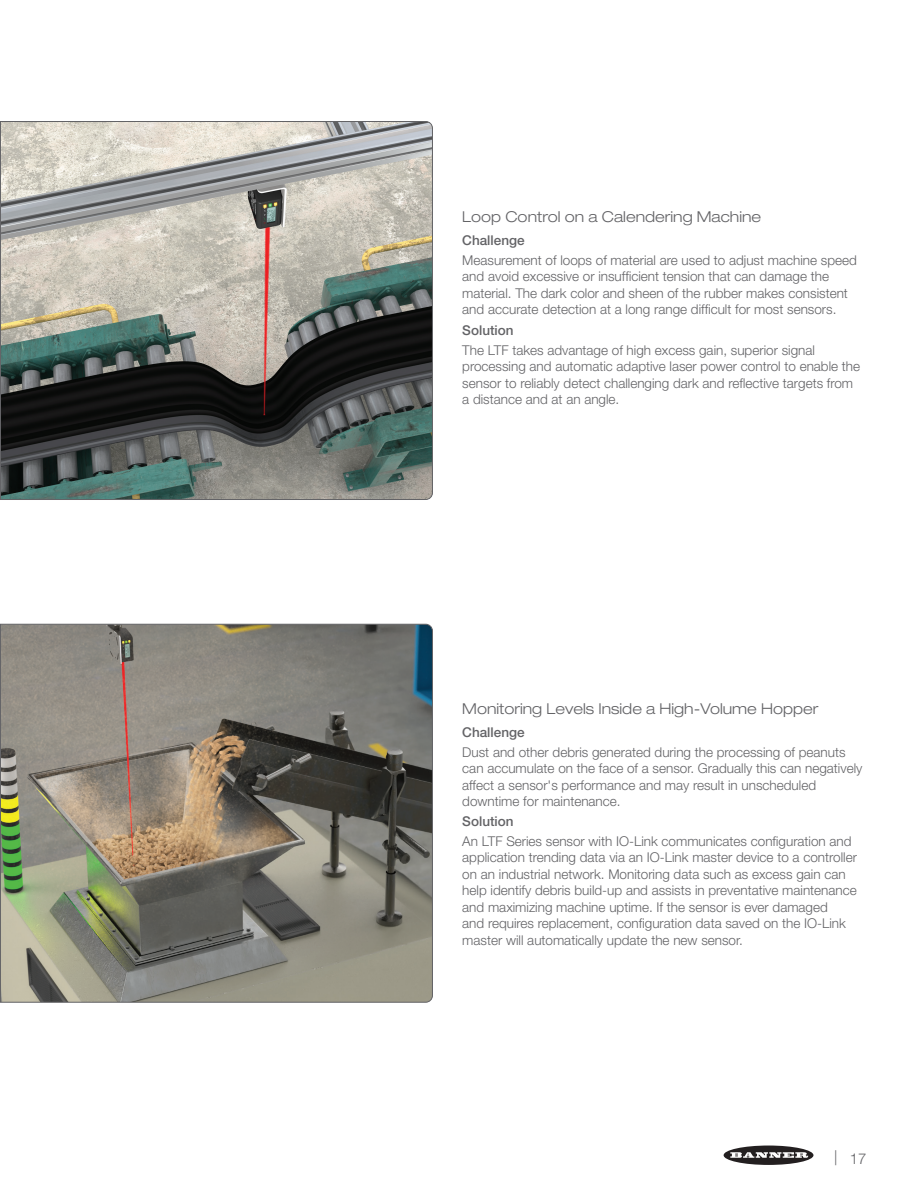
<style>
.page{position:relative;width:918px;height:1188px;background:#fff}
.page>*{position:absolute;margin:0;border:0;box-sizing:border-box;transform-origin:0 0}
.t1{font:300 expanded 15px "Helvetica Neue LT Pro";color:#636366}
.t2{font:300 15px "Helvetica Neue LT Pro";color:#636366}
.t3{font:300 13.5px/16.5px "Helvetica Neue LT Pro";color:#636366}
.t4{font:500 13.5px "Helvetica Neue LT Pro";color:#636366}
</style>
<div class="page">
<div style="left:724px;top:1146px;width:89px;height:19px;background:#231f20;border-radius:50%"></div>
<svg style="left:730px;top:1152px;width:78px;height:6px"></svg>
<svg style="left:0;top:121px;width:433px;height:379px;background:#878982"></svg>
<svg style="left:0;top:624px;width:433px;height:379px;background:#827e72"></svg>
<p class="t1" style="left:462px;top:207px;width:300px">Loop Control on a Calendering Machine</p>
<p class="t4" style="left:462px;top:232px;width:64px">Challenge</p>
<p class="t3" style="left:462px;top:251px;width:396px">Measurement of loops of material are used to adjust machine speed and avoid excessive or insufficient tension that can damage the material. The dark color and sheen of the rubber makes consistent and accurate detection at a long range difficult for most sensors.</p>
<p class="t4" style="left:462px;top:322px;width:53px">Solution</p>
<p class="t3" style="left:462px;top:342px;width:399px">The LTF takes advantage of high excess gain, superior signal processing and automatic adaptive laser power control to enable the sensor to reliably detect challenging dark and reflective targets from a distance and at an angle.</p>
<p class="t1" style="left:462px;top:699px;width:358px">Monitoring Levels Inside a High-Volume Hopper</p>
<p class="t4" style="left:462px;top:724px;width:64px">Challenge</p>
<p class="t3" style="left:462px;top:743px;width:402px">Dust and other debris generated during the processing of peanuts can accumulate on the face of a sensor. Gradually this can negatively affect a sensor's performance and may result in unscheduled downtime for maintenance.</p>
<p class="t4" style="left:462px;top:813px;width:53px">Solution</p>
<p class="t3" style="left:462px;top:832px;width:396px">An LTF Series sensor with IO-Link communicates configuration and application trending data via an IO-Link master device to a controller on an industrial network. Monitoring data such as excess gain can help identify debris build-up and assists in preventative maintenance and maximizing machine uptime. If the sensor is ever damaged<br>and requires replacement, configuration data saved on the IO-Link master will automatically update the new sensor.</p>
<p class="t2" style="left:834px;top:1149px;width:34px">| 17</p>
</div>
